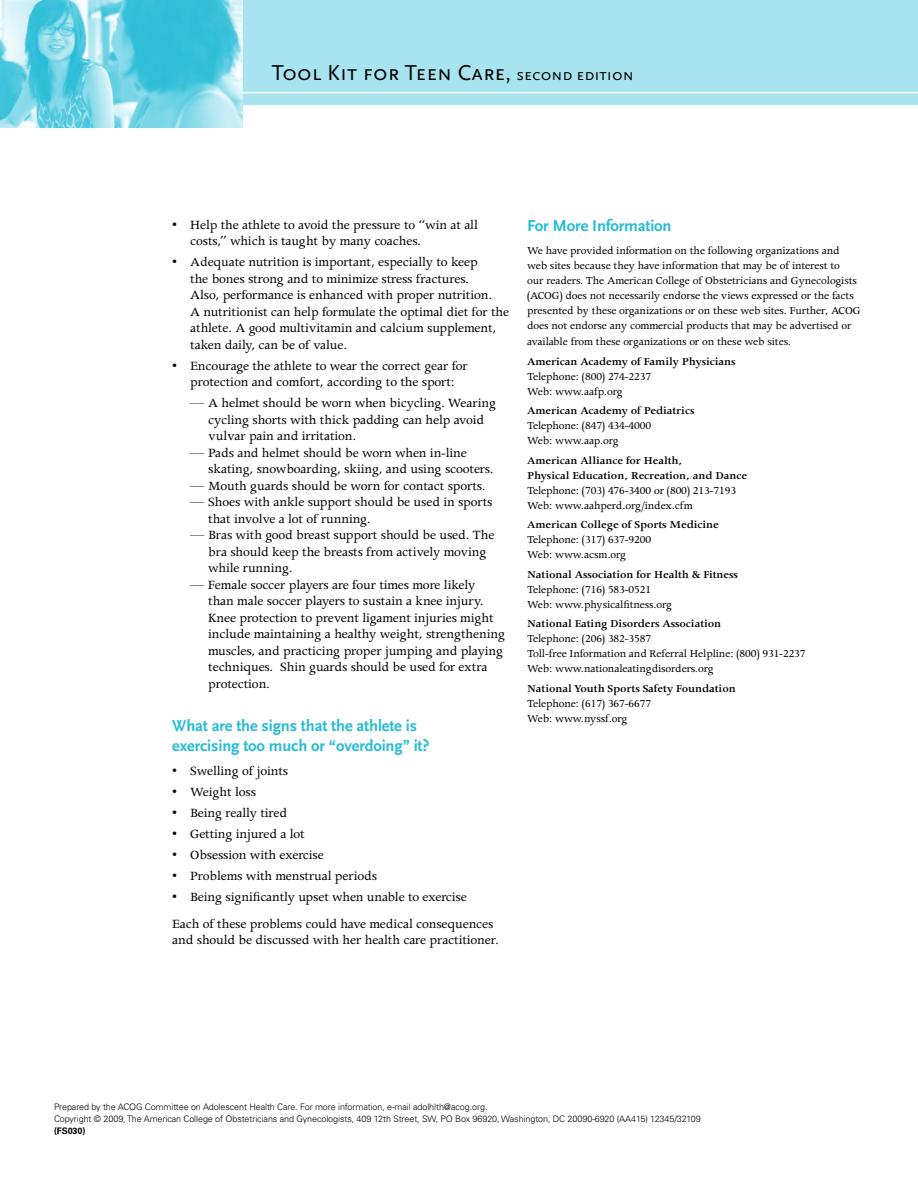
<style>
.page{position:relative;width:918px;height:1188px;background:#fff}
.page>*{position:absolute;margin:0;border:0;box-sizing:border-box;transform-origin:0 0}
.t1{font:22.5px "Scala Sans LF Caps";color:#000}
.t2{font:700 16.5px/19.5px "Scala Sans LF";letter-spacing:-.01em;color:#26bcd7}
.t3{font:14.25px/16.5px "Apollo";letter-spacing:-.01em;color:#000}
.t4{font:12px/15px "Apollo";letter-spacing:-.01em;color:#000}
.t5{font:600 12px/15px "Apollo";letter-spacing:-.01em;color:#000}
.t6{font:300 9px/12px "Univers";letter-spacing:-.01em;color:#000}
.t7{font:700 9px "Univers";letter-spacing:-.01em;color:#000}
.s1{font-size:16.5px}
</style>
<div class="page">
<div style="left:0;top:0;width:918px;height:105px;background:#a8e4ef"></div>
<hr style="left:0;top:92px;width:918px;height:1px;background:#fff">
<img style="left:0;top:0;width:242px;height:127px">
<h1 class="t1" style="left:272px;top:61px;width:363px">Tool Kit for Teen Care, <span class="s1">second edition</span></h1>
<p class="t3" style="left:190px;top:217px;width:289px;text-indent:-18px">• Help the athlete to avoid the pressure to “win at all costs,” which is taught by many coaches.</p>
<p class="t3" style="left:190px;top:254px;width:320px;text-indent:-18px">• Adequate nutrition is important, especially to keep<br>the bones strong and to minimize stress fractures.<br>Also, performance is enhanced with proper nutrition.<br>A nutritionist can help formulate the optimal diet for the athlete. A good multivitamin and calcium supplement, taken daily, can be of value.</p>
<p class="t3" style="left:172px;top:358px;width:297px;text-align:center">• Encourage the athlete to wear the correct gear for protection and comfort, according to the sport:</p>
<p class="t3" style="left:208px;top:395px;width:289px;text-indent:-18px">— A helmet should be worn when bicycling. Wearing cycling shorts with thick padding can help avoid vulvar pain and irritation.</p>
<p class="t3" style="left:208px;top:445px;width:287px;text-indent:-18px">— Pads and helmet should be worn when in-line skating, snowboarding, skiing, and using scooters.</p>
<p class="t3" style="left:190px;top:478px;width:297px">— Mouth guards should be worn for contact sports.</p>
<p class="t3" style="left:208px;top:494px;width:286px;text-indent:-18px">— Shoes with ankle support should be used in sports that involve a lot of running.</p>
<p class="t3" style="left:208px;top:527px;width:288px;text-indent:-18px">— Bras with good breast support should be used. The bra should keep the breasts from actively moving while running.</p>
<p class="t3" style="left:208px;top:577px;width:298px;text-indent:-18px">— Female soccer players are four times more likely<br>than male soccer players to sustain a knee injury.<br>Knee protection to prevent ligament injuries might include maintaining a healthy weight, strengthening muscles, and practicing proper jumping and playing techniques. Shin guards should be used for extra protection.</p>
<p class="t2" style="left:172px;top:717px;width:259px">What are the signs that the athlete is exercising too much or “overdoing” it?</p>
<p class="t3" style="left:172px;top:763px;width:118px">• Swelling of joints</p>
<p class="t3" style="left:172px;top:784px;width:85px">• Weight loss</p>
<p class="t3" style="left:172px;top:805px;width:116px">• Being really tired</p>
<p class="t3" style="left:172px;top:826px;width:134px">• Getting injured a lot</p>
<p class="t3" style="left:172px;top:847px;width:153px">• Obsession with exercise</p>
<p class="t3" style="left:172px;top:868px;width:206px">• Problems with menstrual periods</p>
<p class="t3" style="left:172px;top:884px;width:323px;line-height:27px">• Being significantly upset when unable to exercise<br>Each of these problems could have medical consequences</p>
<p class="t3" style="left:172px;top:932px;width:328px">and should be discussed with her health care practitioner.</p>
<p class="t2" style="left:527px;top:216px;width:146px">For M ore I nformation</p>
<p class="t4" style="left:527px;top:243px;width:335px">We have provided information on the following organizations and web sites because they have information that may be of interest to<br>our readers. The American College of Obstetricians and Gynecologists (ACOG) does not necessarily endorse the views expressed or the facts presented by these organizations or on these web sites. Further, ACOG does not endorse any commercial products that may be advertised or</p>
<p class="t4" style="left:527px;top:334px;width:265px">available from these organizations or on these web sites.</p>
<p class="t5" style="left:527px;top:354px;width:210px">American Academy of Family Physicians</p>
<p class="t4" style="left:527px;top:369px;width:126px">Telephone: (800) 274-2237<br>Web: www.aafp.org</p>
<p class="t5" style="left:527px;top:403px;width:169px">American Academy of Pediatrics</p>
<p class="t4" style="left:527px;top:418px;width:126px">Telephone: (847) 434-4000<br>Web: www.aap.org</p>
<p class="t5" style="left:527px;top:453px;width:222px">American Alliance for Health,<br>Physical Education, Recreation, and Dance</p>
<p class="t4" style="left:527px;top:483px;width:211px">Telephone: (703) 476-3400 or (800) 213-7193<br>Web: www.aahperd.org/index.cfm</p>
<p class="t5" style="left:527px;top:517px;width:193px">American College of Sports Medicine</p>
<p class="t4" style="left:527px;top:532px;width:126px">Telephone: (317) 637-9200<br>Web: www.acsm.org</p>
<p class="t5" style="left:527px;top:567px;width:213px">National Association for Health &amp; Fitness</p>
<p class="t4" style="left:527px;top:582px;width:147px">Telephone: (716) 583-0521<br>Web: www.physicalfitness.org</p>
<p class="t5" style="left:527px;top:616px;width:196px">National Eating Disorders Association</p>
<p class="t4" style="left:527px;top:631px;width:280px">Telephone: (206) 382-3587<br>Toll-free Information and Referral Helpline: (800) 931-2237<br>Web: www.nationaleatingdisorders.org</p>
<p class="t5" style="left:527px;top:681px;width:210px">National Youth Sports Safety Foundation</p>
<p class="t4" style="left:527px;top:696px;width:126px">Telephone: (617) 367-6677<br>Web: www.nyssf.org</p>
<p class="t6" style="left:54px;top:1101px;width:648px">Prepared by the ACOG Committee on Adolescent Health Care. For more information, e-mail adolhlth@acog.org.<br>Copyright © 2009, The American College of Obstetricians and Gynecologists, 409 12th Street, SW, PO Box 96920, Washington, DC 20090-6920 (AA415) 12345/32109</p>
<p class="t7" style="left:54px;top:1126px;width:33px">(FS030)</p>
</div>
